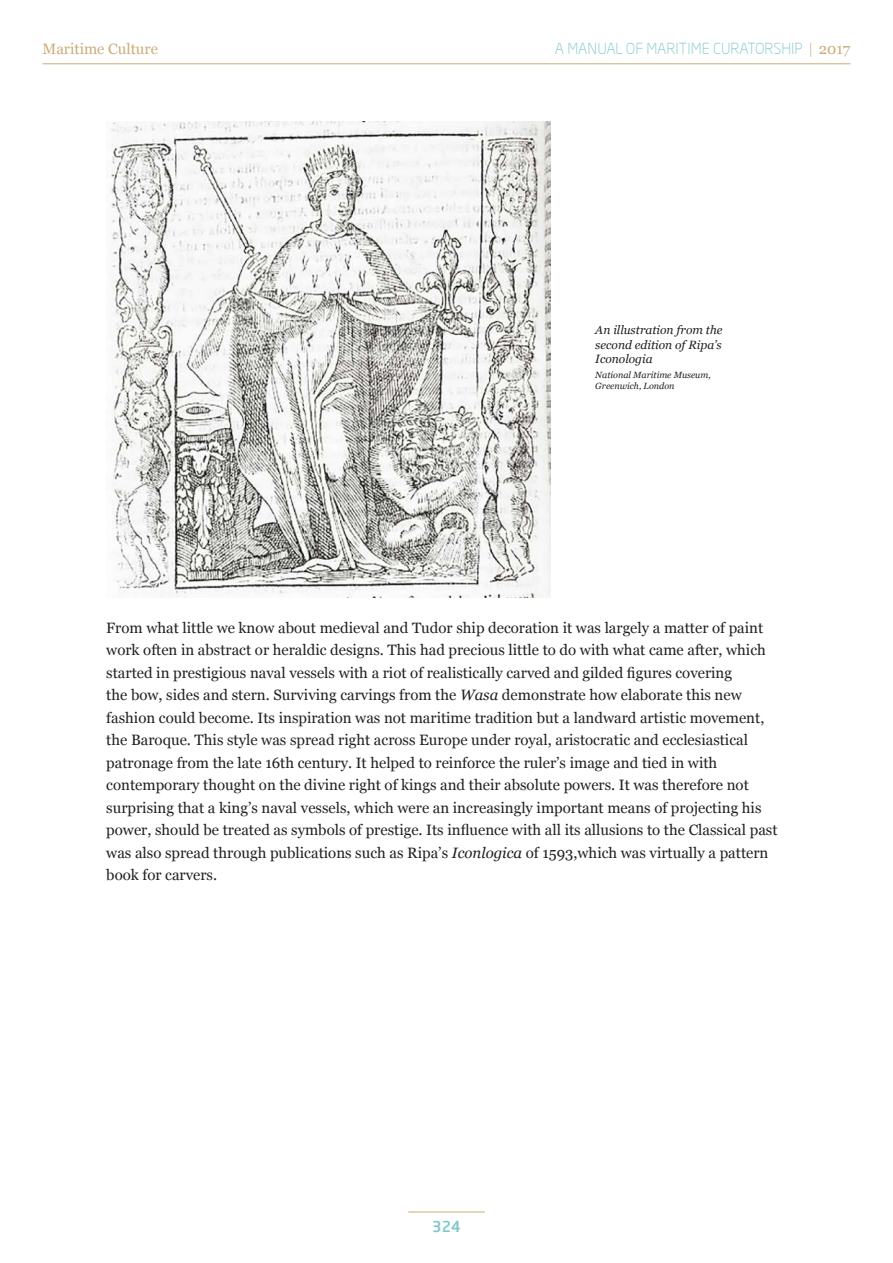
<style>
.page{position:relative;width:893px;height:1263px;background:#fff}
.page>*{position:absolute;margin:0;border:0;box-sizing:border-box;transform-origin:0 0}
.t1{font:15px/22.5px "Georgia";color:#231f20}
.t2{font:300 15px "Neo Sans Pro";color:#81c8cb}
.t3{font:15px "Georgia";color:#caad7a}
.t4{font:500 15px "Neo Sans Pro";color:#81c8cb}
.t5{font:italic 12px/14.4px "Georgia";color:#231f20;text-align:justify}
.t6{font:italic 9px/10.8px "Georgia";color:#231f20}
.s1{color:#caad7a}
.s2{font-family:"Georgia";font-weight:400;color:#caad7a}
.s3{font-style:italic}
</style>
<div class="page">
<hr style="left:43px;top:63px;width:807px;height:1px;background:#caad7a">
<hr style="left:408px;top:1211px;width:77px;height:1px;background:#caad7a">
<img style="left:111px;top:121px;width:440px;height:476px">
<p class="t3" style="left:43px;top:40px;width:117px">Maritime Culture</p>
<p class="t2" style="left:555px;top:39px;width:297px">A MANUAL OF MARITIME CURATORSHIP <span class="s1">|</span> <span class="s2">2017</span></p>
<p class="t5" style="left:595px;top:323px;width:129px">An illustration from the second edition of Ripa’s Iconologia</p>
<p class="t6" style="left:595px;top:370px;width:117px">National Maritime Museum,<br>Greenwich, London</p>
<p class="t1" style="left:106px;top:616px;width:673px">From what little we know about medieval and Tudor ship decoration it was largely a matter of paint work often in abstract or heraldic designs. This had precious little to do with what came after, which started in prestigious naval vessels with a riot of realistically carved and gilded figures covering<br>the bow, sides and stern. Surviving carvings from the <span class="s3">Wasa</span> demonstrate how elaborate this new fashion could become. Its inspiration was not maritime tradition but a landward artistic movement, the Baroque. This style was spread right across Europe under royal, aristocratic and ecclesiastical patronage from the late 16th century. It helped to reinforce the ruler’s image and tied in with contemporary thought on the divine right of kings and their absolute powers. It was therefore not surprising that a king’s naval vessels, which were an increasingly important means of projecting his power, should be treated as symbols of prestige. Its influence with all its allusions to the Classical past was also spread through publications such as Ripa’s <span class="s3">Iconlogica</span> of 1593,which was virtually a pattern book for carvers.</p>
<p class="t4" style="left:432px;top:1217px;width:30px">324</p>
</div>
